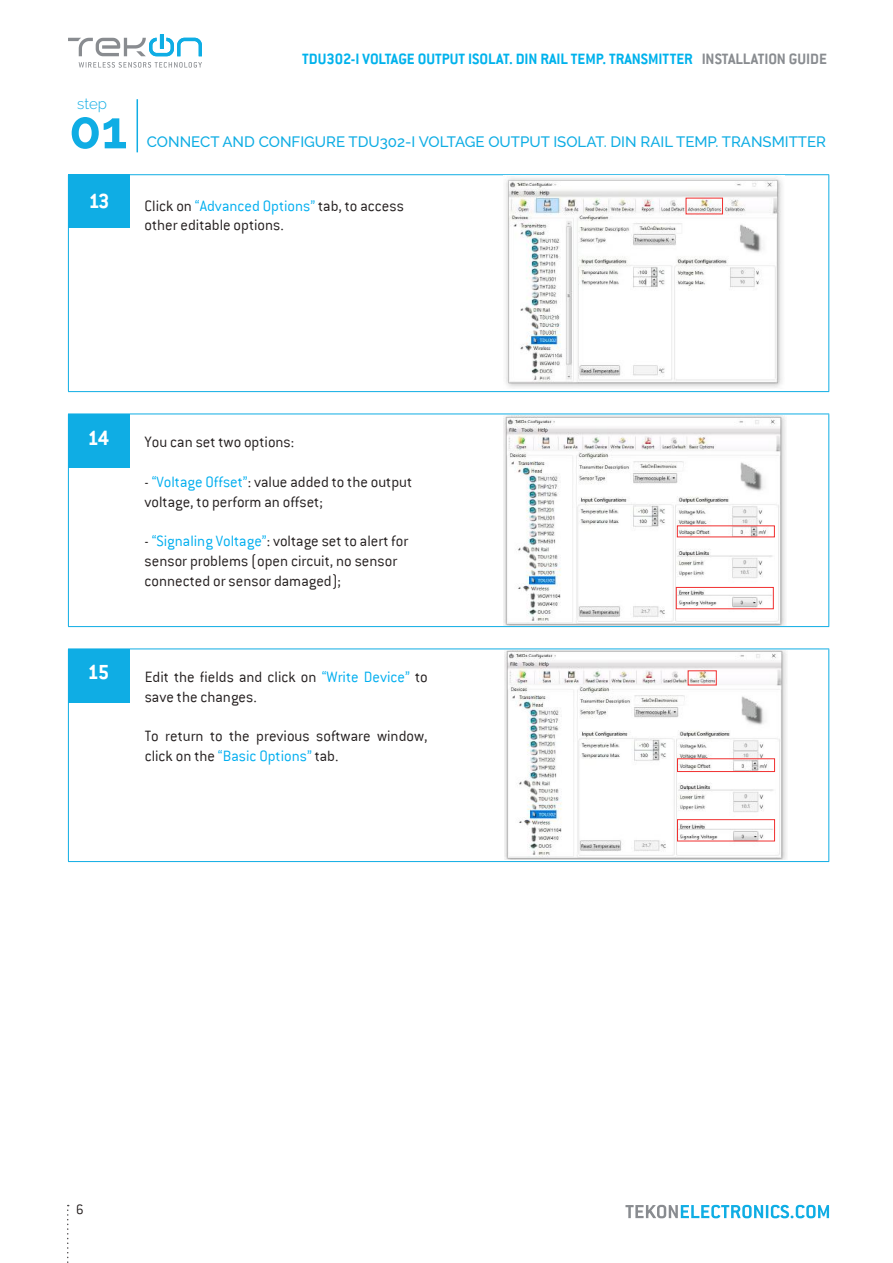
<style>
.page{position:relative;width:893px;height:1263px;background:#fff}
.page>*{position:absolute;margin:0;border:0;box-sizing:border-box;transform-origin:0 0}
.t1{font:700 52.5px "Raleway";color:#0fade4}
.t2{font:700 22.5px "Conduit ITC";color:#fff}
.t3{font:300 16.5px/19.8px "Conduit ITC";color:#241f1f}
.t4{font:700 16.5px "Conduit ITC";color:#00b2ec}
.t5{font:500 15px "Raleway";color:#0fade4}
.t6{font:300 15px "Raleway";color:#0fade4}
.t7{font:300 15px "Conduit ITC";color:#241f1f}
.s1{color:#898c90}
.s2{color:#00aeef}
</style>
<div class="page">
<svg style="left:625px;top:1205px;width:204px;height:13px"></svg>
<svg style="left:67px;top:1205px;width:2px;height:58px"></svg>
<svg style="left:68px;top:34px;width:134px;height:22px"></svg>
<svg style="left:79px;top:62px;width:123px;height:6px"></svg>
<hr style="left:137px;top:99px;width:1px;height:53px;background:#0fade4">
<hr style="left:68px;top:174px;width:761px;height:1px;background:#0fade4">
<hr style="left:68px;top:175px;width:1px;height:216px;background:#0fade4">
<hr style="left:828px;top:175px;width:1px;height:216px;background:#0fade4">
<hr style="left:68px;top:391px;width:761px;height:1px;background:#0fade4">
<hr style="left:68px;top:414px;width:761px;height:1px;background:#0fade4">
<hr style="left:68px;top:414px;width:1px;height:212px;background:#0fade4">
<hr style="left:828px;top:414px;width:1px;height:212px;background:#0fade4">
<hr style="left:68px;top:626px;width:761px;height:1px;background:#0fade4">
<hr style="left:68px;top:648px;width:761px;height:1px;background:#0fade4">
<hr style="left:68px;top:649px;width:1px;height:212px;background:#0fade4">
<hr style="left:828px;top:649px;width:1px;height:212px;background:#0fade4">
<hr style="left:68px;top:861px;width:761px;height:1px;background:#0fade4">
<img style="left:506px;top:177px;width:276px;height:211px">
<div style="left:68px;top:174px;width:62px;height:53px;background:#0fade4"></div>
<div style="left:68px;top:415px;width:62px;height:53px;background:#0fade4"></div>
<img style="left:504px;top:416px;width:282px;height:209px">
<div style="left:676px;top:587px;width:98px;height:22px;border:1px solid #f13030"></div>
<div style="left:68px;top:649px;width:62px;height:53px;background:#0fade4"></div>
<img style="left:504px;top:650px;width:283px;height:209px">
<div style="left:677px;top:819px;width:98px;height:22px;border:1px solid #f13030"></div>
<div style="left:677px;top:758px;width:98px;height:14px;border:1px solid #f13030"></div>
<p class="t6" style="left:77px;top:95px;width:31px">step</p>
<h1 class="t1" style="left:69px;top:100px;width:60px">01</h1>
<p class="t4" style="left:302px;top:49px;width:526px">TDU302-I VOLTAGE OUTPUT ISOLAT. DIN RAIL TEMP. TRANSMITTER <span class="s1">INSTALLATION GUIDE</span></p>
<p class="t5" style="left:147px;top:133px;width:681px">CONNECT AND CONFIGURE TDU302-I VOLTAGE OUTPUT ISOLAT. DIN RAIL TEMP. TRANSMITTER</p>
<h2 class="t2" style="left:88px;top:188px;width:23px">13</h2>
<p class="t3" style="left:145px;top:196px;width:261px">Click on <span class="s2">“Advanced Options”</span> tab, to access other editable options.</p>
<h2 class="t2" style="left:87px;top:425px;width:23px">14</h2>
<p class="t3" style="left:145px;top:432px;width:151px">You can set two options:</p>
<p class="t3" style="left:145px;top:472px;width:269px">- <span class="s2">“Voltage Offset”</span>: value added to the output voltage, to perform an offset;</p>
<p class="t3" style="left:145px;top:531px;width:265px">- <span class="s2">“Signaling Voltage”</span>: voltage set to alert for sensor problems (open circuit, no sensor connected or sensor damaged);</p>
<h2 class="t2" style="left:87px;top:659px;width:23px">15</h2>
<p class="t3" style="left:145px;top:667px;width:284px">Edit the fields and click on <span class="s2">“Write Device”</span> to save the changes.</p>
<p class="t3" style="left:145px;top:726px;width:284px">To return to the previous software window, click on the <span class="s2">“Basic Options”</span> tab.</p>
<p class="t7" style="left:76px;top:1201px;width:9px">6</p>
</div>
